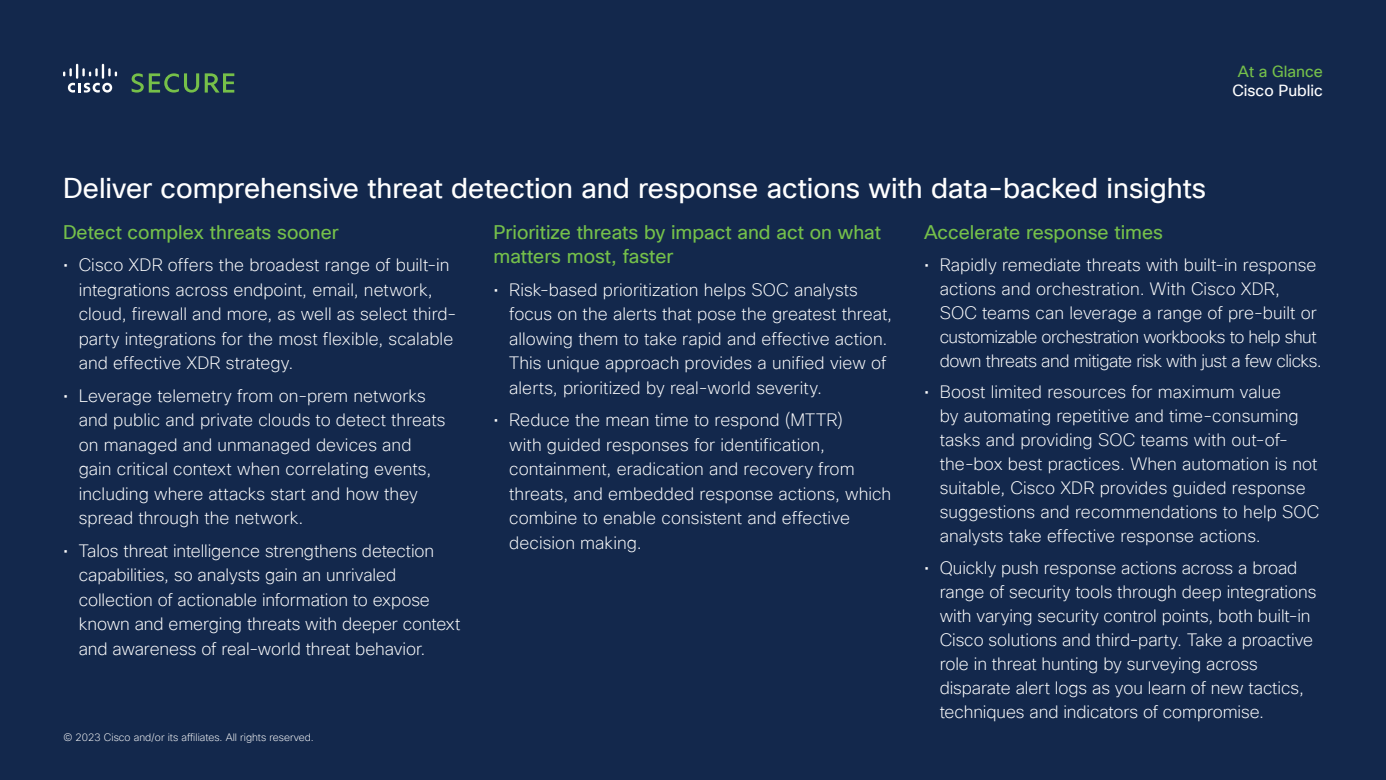
<style>
.page{position:relative;width:1386px;height:780px;background:#13284c}
.page>*{position:absolute;margin:0;border:0;box-sizing:border-box;transform-origin:0 0}
.t1{font:28px "Cisco Sans TT";color:#fff}
.t2{font:19.25px/24.5px "Cisco Sans TT";color:#75c04a}
.t3{font:200 17.5px/24.5px "Cisco Sans TT";color:#fff}
.t4{font:15.75px "Cisco Sans TT";color:#fff}
.t5{font:15.75px "Cisco Sans TT";color:#75c04a}
.t6{font:200 10.5px "Cisco Sans TT";color:#fff}
</style>
<div class="page">
<svg style="left:132px;top:73px;width:67px;height:20px"></svg>
<svg style="left:205px;top:73px;width:29px;height:20px"></svg>
<svg style="left:63px;top:64px;width:54px;height:29px"></svg>
<p class="t5" style="left:1238px;top:61px;width:87px">At a Glance</p>
<p class="t4" style="left:1232px;top:81px;width:92px">Cisco Public</p>
<h1 class="t1" style="left:63px;top:171px;width:1145px">Deliver comprehensive threat detection and response actions with data-backed insights</h1>
<p class="t2" style="left:63px;top:220px;width:277px">Detect complex threats sooner</p>
<p class="t3" style="left:79px;top:252px;width:379px;text-indent:-16px">• Cisco XDR offers the broadest range of built-in integrations across endpoint, email, network, cloud, firewall and more, as well as select third&shy;party integrations for the most flexible, scalable and effective XDR strategy.</p>
<p class="t3" style="left:79px;top:383px;width:368px;text-indent:-16px">• Leverage telemetry from on-prem networks and public and private clouds to detect threats on managed and unmanaged devices and gain critical context when correlating events, including where attacks start and how they spread through the network.</p>
<p class="t3" style="left:79px;top:538px;width:383px;text-indent:-16px">• Talos threat intelligence strengthens detection capabilities, so analysts gain an unrivaled collection of actionable information to expose known and emerging threats with deeper context and awareness of real-world threat behavior.</p>
<p class="t2" style="left:494px;top:220px;width:389px">Prioritize threats by impact and act on what matters most, faster</p>
<p class="t3" style="left:509px;top:277px;width:384px;text-indent:-16px">• Risk-based prioritization helps SOC analysts focus on the alerts that pose the greatest threat, allowing them to take rapid and effective action.<br>This unique approach provides a unified view of alerts, prioritized by real-world severity.</p>
<p class="t3" style="left:509px;top:407px;width:384px;text-indent:-16px">• Reduce the mean time to respond (MTTR)<br>with guided responses for identification, containment, eradication and recovery from threats, and embedded response actions, which combine to enable consistent and effective decision making.</p>
<p class="t2" style="left:924px;top:220px;width:241px">Accelerate response times</p>
<p class="t3" style="left:940px;top:252px;width:384px;line-height:24px;text-indent:-16px">• Rapidly remediate threats with built-in response actions and orchestration. With Cisco XDR,<br>SOC teams can leverage a range of pre-built or customizable orchestration workbooks to help shut down threats and mitigate risk with just a few clicks.</p>
<p class="t3" style="left:940px;top:380px;width:381px;line-height:24px;text-indent:-16px">• Boost limited resources for maximum value<br>by automating repetitive and time-consuming tasks and providing SOC teams with out-of&shy;the-box best practices. When automation is not suitable, Cisco XDR provides guided response suggestions and recommendations to help SOC analysts take effective response actions.</p>
<p class="t3" style="left:940px;top:556px;width:378px;line-height:24px;text-indent:-16px">• Quickly push response actions across a broad range of security tools through deep integrations with varying security control points, both built-in Cisco solutions and third-party. Take a proactive role in threat hunting by surveying across disparate alert logs as you learn of new tactics, techniques and indicators of compromise.</p>
<p class="t6" style="left:64px;top:730px;width:252px">© 2023 Cisco and/or its affiliates. All rights reserved.</p>
</div>
